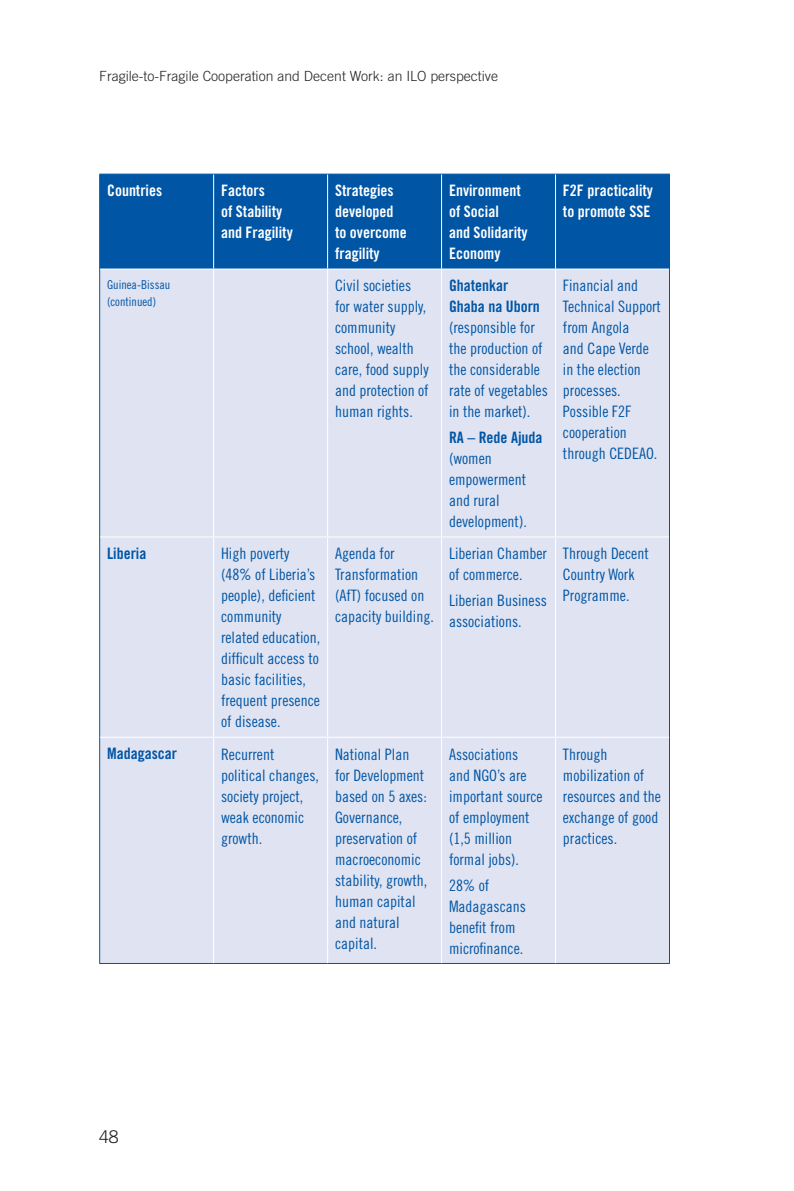
<style>
.page{position:relative;width:794px;height:1191px;background:#fff}
.page>*{position:absolute;margin:0;border:0;box-sizing:border-box;transform-origin:0 0}
.t1{font:300 17.5px "Trade Gothic";color:#231f20}
.Box{font:15.75px/21px "Trade Gothic Cond Eighteen";color:#0155a5}
.Box-2{font:15.75px/21px "Trade Gothic Bold Cond Twenty";color:#fff}
.Box-3{font:15.75px "Trade Gothic Bold Cond Twenty";color:#0155a5}
.t2{font:300 14px "Trade Gothic";color:#231f20}
.Box-4{font:12.25px/17.5px "Trade Gothic Cond Eighteen";color:#0155a5}
.s1{font-family:"Trade Gothic Bold Cond Twenty"}
</style>
<div class="page">
<div style="left:100px;top:175px;width:569px;height:93px;background:#0155a5"></div>
<div style="left:100px;top:269px;width:569px;height:694px;background:#e0e4f2"></div>
<hr style="left:99px;top:174px;width:115px;height:1px;background:#0155a5">
<hr style="left:99px;top:174px;width:1px;height:95px;background:#0155a5">
<hr style="left:214px;top:174px;width:113px;height:1px;background:#0155a5">
<hr style="left:327px;top:174px;width:114px;height:1px;background:#0155a5">
<hr style="left:441px;top:174px;width:114px;height:1px;background:#0155a5">
<hr style="left:555px;top:174px;width:115px;height:1px;background:#0155a5">
<hr style="left:669px;top:174px;width:1px;height:95px;background:#0155a5">
<hr style="left:99px;top:269px;width:1px;height:268px;background:#0155a5">
<hr style="left:669px;top:269px;width:1px;height:268px;background:#0155a5">
<hr style="left:99px;top:537px;width:1px;height:200px;background:#0155a5">
<hr style="left:669px;top:537px;width:1px;height:200px;background:#0155a5">
<hr style="left:99px;top:737px;width:1px;height:226px;background:#0155a5">
<hr style="left:669px;top:737px;width:1px;height:226px;background:#0155a5">
<hr style="left:213px;top:174px;width:1px;height:94px;background:#fff">
<hr style="left:327px;top:174px;width:1px;height:94px;background:#fff">
<hr style="left:441px;top:174px;width:1px;height:94px;background:#fff">
<hr style="left:555px;top:174px;width:1px;height:94px;background:#fff">
<hr style="left:213px;top:269px;width:1px;height:267px;background:#fff">
<hr style="left:327px;top:269px;width:1px;height:267px;background:#fff">
<hr style="left:441px;top:269px;width:1px;height:267px;background:#fff">
<hr style="left:555px;top:269px;width:1px;height:267px;background:#fff">
<hr style="left:100px;top:536px;width:114px;height:1px;background:#fff">
<hr style="left:214px;top:536px;width:113px;height:1px;background:#fff">
<hr style="left:213px;top:537px;width:1px;height:200px;background:#fff">
<hr style="left:327px;top:536px;width:114px;height:1px;background:#fff">
<hr style="left:327px;top:537px;width:1px;height:200px;background:#fff">
<hr style="left:441px;top:536px;width:114px;height:1px;background:#fff">
<hr style="left:441px;top:537px;width:1px;height:200px;background:#fff">
<hr style="left:555px;top:536px;width:114px;height:1px;background:#fff">
<hr style="left:555px;top:537px;width:1px;height:200px;background:#fff">
<hr style="left:100px;top:737px;width:114px;height:1px;background:#fff">
<hr style="left:214px;top:737px;width:113px;height:1px;background:#fff">
<hr style="left:213px;top:737px;width:1px;height:226px;background:#fff">
<hr style="left:327px;top:737px;width:114px;height:1px;background:#fff">
<hr style="left:327px;top:737px;width:1px;height:226px;background:#fff">
<hr style="left:441px;top:737px;width:114px;height:1px;background:#fff">
<hr style="left:441px;top:737px;width:1px;height:226px;background:#fff">
<hr style="left:555px;top:737px;width:114px;height:1px;background:#fff">
<hr style="left:555px;top:737px;width:1px;height:226px;background:#fff">
<hr style="left:99px;top:963px;width:115px;height:1px;background:#0155a5">
<hr style="left:214px;top:963px;width:113px;height:1px;background:#0155a5">
<hr style="left:327px;top:963px;width:114px;height:1px;background:#0155a5">
<hr style="left:441px;top:963px;width:114px;height:1px;background:#0155a5">
<hr style="left:555px;top:963px;width:115px;height:1px;background:#0155a5">
<p class="t2" style="left:99px;top:67px;width:400px">Fragile-to-Fragile Cooperation and Decent Work: an ILO perspective</p>
<p class="Box-2" style="left:107px;top:180px;width:57px">Countries</p>
<p class="Box-2" style="left:221px;top:180px;width:73px">Factors<br>of Stability and Fragility</p>
<p class="Box-2" style="left:335px;top:180px;width:73px">Strategies developed to overcome fragility</p>
<p class="Box-2" style="left:449px;top:180px;width:80px">Environment of Social<br>and Solidarity<br>Economy</p>
<p class="Box-2" style="left:563px;top:180px;width:92px">F2F practicality to promote SSE</p>
<p class="Box-4" style="left:107px;top:275px;width:65px">Guinea-Bissau (continued)</p>
<p class="Box" style="left:335px;top:275px;width:95px">Civil societies for water supply, community school, wealth care, food supply and protection of human rights.</p>
<p class="Box" style="left:449px;top:275px;width:100px"><span class="s1">Ghatenkar<br>Ghaba na Uborn </span>(responsible for the production of the considerable rate of vegetables in the market).</p>
<p class="Box" style="left:449px;top:427px;width:95px"><span class="s1">RA – Rede Ajuda </span>(women empowerment and rural development).</p>
<p class="Box" style="left:563px;top:275px;width:99px">Financial and<br>Technical Support from Angola<br>and Cape Verde in the election processes.<br>Possible F2F cooperation through CEDEAO.</p>
<p class="Box-3" style="left:107px;top:544px;width:41px">Liberia</p>
<p class="Box" style="left:221px;top:543px;width:101px">High poverty (48% of Liberia’s people), deficient community related education, difficult access to basic facilities, frequent presence of disease.</p>
<p class="Box" style="left:335px;top:543px;width:100px">Agenda for<br>Transformation (AfT) focused on capacity building.</p>
<p class="Box" style="left:449px;top:543px;width:99px">Liberian Chamber of commerce.</p>
<p class="Box" style="left:449px;top:590px;width:99px">Liberian Business associations.</p>
<p class="Box-3" style="left:107px;top:744px;width:71px">Madagascar</p>
<p class="Box" style="left:221px;top:743px;width:99px">Recurrent political changes, society project, weak economic growth.</p>
<p class="Box" style="left:335px;top:743px;width:94px">National Plan for Development based on 5 axes:<br>Governance, preservation of macroeconomic stability, growth, human capital and natural capital.</p>
<p class="Box" style="left:449px;top:743px;width:95px">Associations and NGO’s are important source of employment (1,5 million formal jobs).</p>
<p class="Box" style="left:449px;top:874px;width:78px">28% of<br>Madagascans benefit from microfinance.</p>
<p class="Box" style="left:563px;top:543px;width:87px">Through Decent<br>Country Work<br>Programme.</p>
<p class="Box" style="left:563px;top:743px;width:99px">Through mobilization of resources and the exchange of good practices.</p>
<p class="t1" style="left:99px;top:1126px;width:21px">48</p>
</div>
